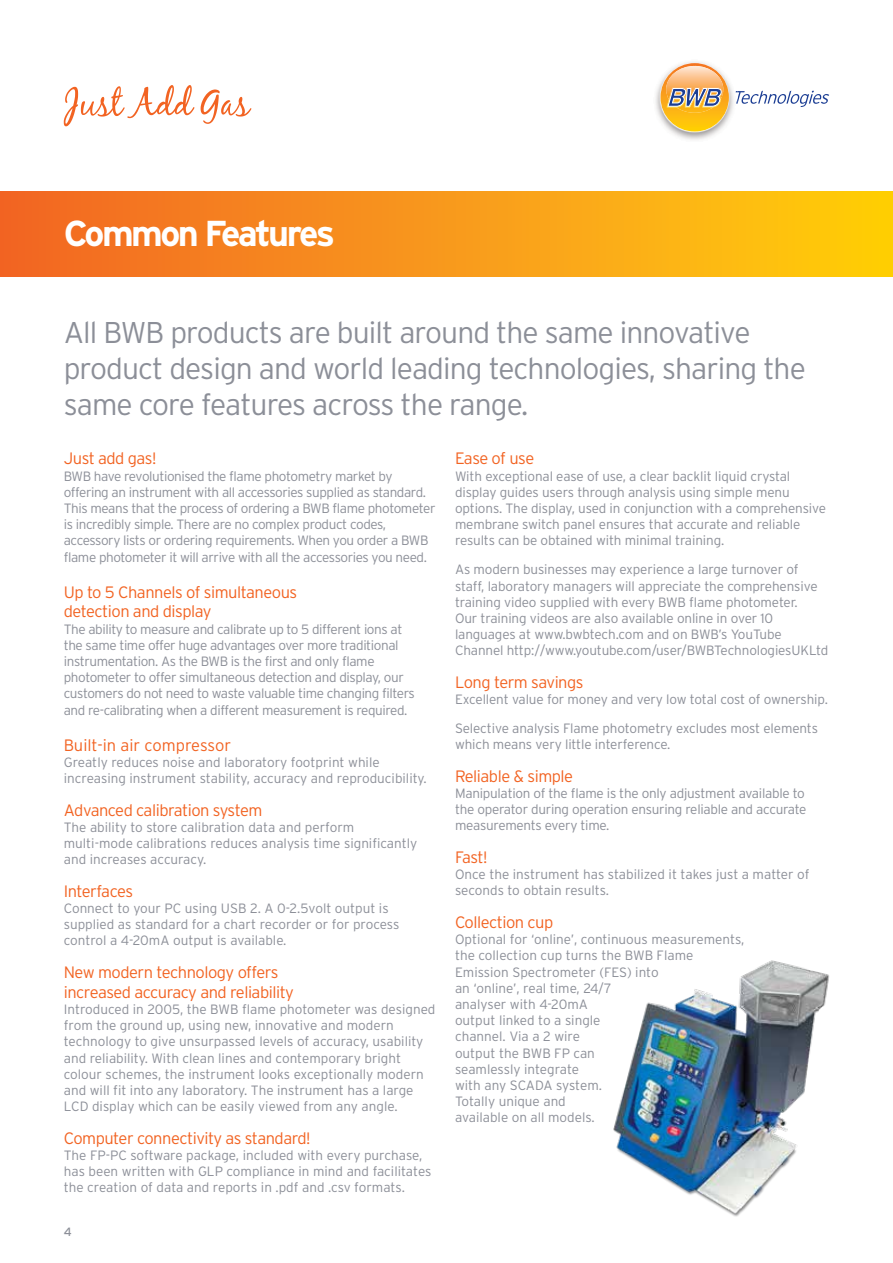
<style>
.page{position:relative;width:893px;height:1263px;background:#fff}
.page>*{position:absolute;margin:0;border:0;box-sizing:border-box;transform-origin:0 0}
.t1{font:700 36px "Interstate";letter-spacing:-.075em;color:#fff}
.t2{font:300 30px/36px "Interstate";letter-spacing:-.03em;color:#8c8f98}
.t3{font:300 16.5px/19.8px "Interstate";letter-spacing:-.03em;color:#f26322}
.t4{font:300 16.5px "Interstate";color:#f26322}
.t5{font:300 13.5px/16.2px "Interstate";letter-spacing:-.01em;color:#8c8f98}
.t6{font:300 13.5px/16.2px "Interstate";letter-spacing:-.03em;color:#8c8f98}
.t7{font:12px "Interstate";color:#8c8f98}
</style>
<div class="page">
<div style="left:0;top:191px;width:893px;height:85px;background:linear-gradient(to right,#f16427,#ffcf0c)"></div>
<svg style="left:64px;top:85px;width:187px;height:41px"></svg>
<img style="left:655px;top:61px;width:81px;height:79px">
<svg style="left:736px;top:91px;width:93px;height:16px"></svg>
<svg style="left:660px;top:63px;width:69px;height:69px"></svg>
<img style="left:613px;top:960px;width:216px;height:257px">
<h1 class="t1" style="left:64px;top:213px;width:273px">Common Features</h1>
<h2 class="t2" style="left:64px;top:314px;width:744px">All BWB products are built around the same innovative product design and world leading technologies, sharing the same core features across the range.</h2>
<p class="t3" style="left:64px;top:448px;width:94px">Just add gas!</p>
<p class="t6" style="left:64px;top:468px;width:373px">BWB have revolutionised the flame photometry market by offering an instrument with all accessories supplied as standard.<br>This means that the process of ordering a BWB flame photometer is incredibly simple. There are no complex product codes, accessory lists or ordering requirements. When you order a BWB flame photometer it will arrive with all the accessories you need.</p>
<p class="t3" style="left:64px;top:582px;width:235px">Up to 5 Channels of simultaneous detection and display</p>
<p class="t6" style="left:64px;top:621px;width:352px">The ability to measure and calibrate up to 5 different ions at the same time offer huge advantages over more traditional instrumentation. As the BWB is the first and only flame photometer to offer simultaneous detection and display, our customers do not need to waste valuable time changing filters and re-calibrating when a different measurement is required.</p>
<p class="t4" style="left:64px;top:735px;width:169px">Built-in air compressor</p>
<p class="t5" style="left:64px;top:754px;width:364px">Greatly reduces noise and laboratory footprint while increasing instrument stability, accuracy and reproducibility.</p>
<p class="t3" style="left:64px;top:800px;width:200px">Advanced calibration system</p>
<p class="t5" style="left:64px;top:819px;width:355px">The ability to store calibration data and perform multi-mode calibrations reduces analysis time significantly and increases accuracy.</p>
<p class="t3" style="left:64px;top:881px;width:71px">Interfaces</p>
<p class="t5" style="left:64px;top:900px;width:337px">Connect to your PC using USB 2. A 0-2.5volt output is supplied as standard for a chart recorder or for process control a 4-20mA output is available.</p>
<p class="t3" style="left:64px;top:962px;width:231px">New modern technology offers increased accuracy and reliability</p>
<p class="t5" style="left:64px;top:1001px;width:373px">Introduced in 2005, the BWB flame photometer was designed from the ground up, using new, innovative and modern technology to give unsurpassed levels of accuracy, usability and reliability. With clean lines and contemporary bright colour schemes, the instrument looks exceptionally modern and will fit into any laboratory. The instrument has a large LCD display which can be easily viewed from any angle.</p>
<p class="t3" style="left:64px;top:1128px;width:248px">Computer connectivity as standard!</p>
<p class="t5" style="left:64px;top:1147px;width:369px">The FP-PC software package, included with every purchase, has been written with GLP compliance in mind and facilitates the creation of data and reports in .pdf and .csv formats.</p>
<p class="t3" style="left:455px;top:448px;width:81px">Ease of use</p>
<p class="t5" style="left:455px;top:468px;width:373px">With exceptional ease of use, a clear backlit liquid crystal display guides users through analysis using simple menu options. The display, used in conjunction with a comprehensive membrane switch panel ensures that accurate and reliable results can be obtained with minimal training.</p>
<p class="t5" style="left:455px;top:561px;width:375px">As modern businesses may experience a large turnover of staff, laboratory managers will appreciate the comprehensive training video supplied with every BWB flame photometer.<br>Our training videos are also available online in over 10 languages at www.bwbtech.com and on BWB’s YouTube Channel http://www.youtube.com/user/BWBTechnologiesUKLtd</p>
<p class="t3" style="left:455px;top:672px;width:130px">Long term savings</p>
<p class="t5" style="left:455px;top:685px;width:374px;line-height:29px">Excellent value for money and very low total cost of ownership.<br>Selective analysis Flame photometry excludes most elements</p>
<p class="t5" style="left:455px;top:736px;width:217px">which means very little interference.</p>
<p class="t3" style="left:455px;top:766px;width:120px">Reliable &amp; simple</p>
<p class="t5" style="left:455px;top:785px;width:353px">Manipulation of the flame is the only adjustment available to the operator during operation ensuring reliable and accurate measurements every time.</p>
<p class="t3" style="left:455px;top:847px;width:34px">Fast!</p>
<p class="t5" style="left:455px;top:866px;width:356px">Once the instrument has stabilized it takes just a matter of seconds to obtain results.</p>
<p class="t3" style="left:455px;top:912px;width:100px">Collection cup</p>
<p class="t5" style="left:455px;top:931px;width:291px">Optional for ‘online’, continuous measurements, the collection cup turns the BWB Flame<br>Emission Spectrometer (FES) into<br>an ‘online’, real time, 24/7<br>analyser with 4-20mA<br>output linked to a single<br>channel. Via a 2 wire<br>output the BWB FP can<br>seamlessly integrate<br>with any SCADA system.<br>Totally unique and<br>available on all models.</p>
<p class="t7" style="left:64px;top:1225px;width:10px">4</p>
</div>
